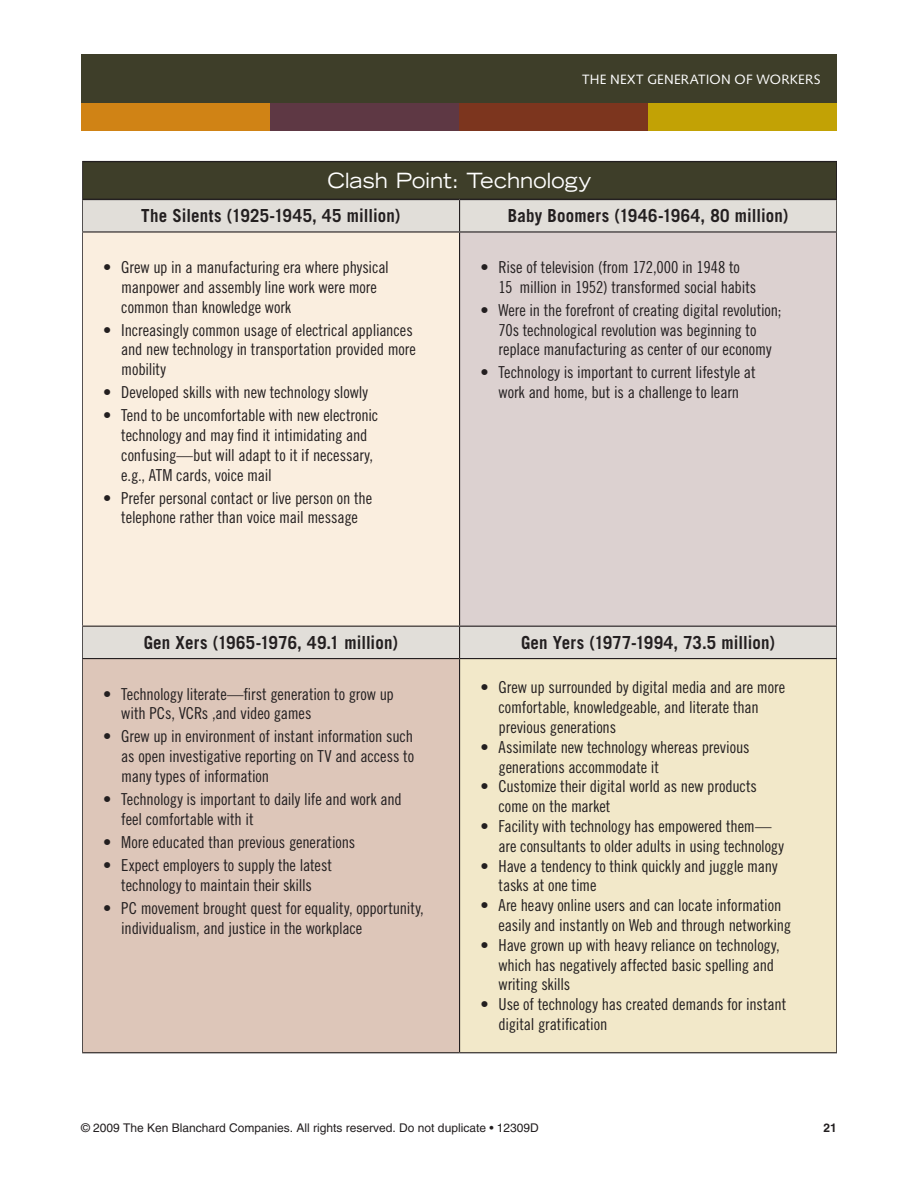
<style>
.page{position:relative;width:918px;height:1188px;background:#fff}
.page>*{position:absolute;margin:0;border:0;box-sizing:border-box;transform-origin:0 0}
.t1{font:expanded 21px "Trade Gothic LT Std";letter-spacing:.005em;color:#fff;scale:.94 1}
.t2{font:700 18px "Trade Gothic LT Std";letter-spacing:.01em;color:#231f20;scale:.94 1}
.t3{font:16.5px/19.8px "Trade Gothic LT Std Cn 18";letter-spacing:-.01em;color:#231f20}
.t4{font:13.5px "Syntax LT Std";letter-spacing:.015em;color:#fff}
.t5{font:12px "Helvetica LT Std";color:#231f20}
.t6{font:700 12px "Helvetica LT Std";color:#231f20}
</style>
<div class="page">
<div style="left:82px;top:161px;width:755px;height:38px;background:#3e3e29"></div>
<div style="left:83px;top:200px;width:753px;height:458px;background:#e1ded9"></div>
<div style="left:82px;top:232px;width:378px;height:394px;background:#faeedf"></div>
<div style="left:460px;top:232px;width:377px;height:394px;background:#dcd1d0"></div>
<div style="left:82px;top:659px;width:378px;height:394px;background:#ddc6b9"></div>
<div style="left:460px;top:659px;width:377px;height:394px;background:#f2e8c9"></div>
<hr style="left:82px;top:199px;width:378px;height:1px;background:#231f20">
<hr style="left:460px;top:199px;width:378px;height:1px;background:#231f20">
<hr style="left:459px;top:200px;width:1px;height:31px;background:#231f20">
<hr style="left:82px;top:231px;width:378px;height:2px;background:#231f20">
<hr style="left:460px;top:231px;width:377px;height:2px;background:#231f20">
<hr style="left:459px;top:233px;width:1px;height:393px;background:#231f20">
<hr style="left:82px;top:626px;width:378px;height:1px;background:#231f20">
<hr style="left:460px;top:626px;width:377px;height:1px;background:#231f20">
<hr style="left:459px;top:627px;width:1px;height:31px;background:#231f20">
<hr style="left:82px;top:658px;width:378px;height:1px;background:#231f20">
<hr style="left:460px;top:658px;width:377px;height:1px;background:#231f20">
<hr style="left:459px;top:659px;width:1px;height:393px;background:#231f20">
<hr style="left:82px;top:1052px;width:378px;height:1px;background:#231f20">
<hr style="left:460px;top:1052px;width:377px;height:1px;background:#231f20">
<div style="left:81px;top:102px;width:189px;height:29px;background:#d08315"></div>
<div style="left:270px;top:102px;width:189px;height:29px;background:#5e3844"></div>
<div style="left:459px;top:102px;width:189px;height:29px;background:#7c351e"></div>
<div style="left:648px;top:102px;width:189px;height:29px;background:#c2a205"></div>
<div style="left:81px;top:54px;width:756px;height:49px;background:#3e3e29"></div>
<p class="t4" style="left:582px;top:71px;width:240px">THE NEXT GENERATION OF WORKERS</p>
<p class="t1" style="left:327px;top:167px;width:283px">Clash Point: Technology</p>
<p class="t2" style="left:141px;top:205px;width:277px">The Silents (1925-1945, 45 million)</p>
<p class="t2" style="left:508px;top:205px;width:300px">Baby Boomers (1946-1964, 80 million)</p>
<p class="t3" style="left:121px;top:257px;width:269px;text-indent:-18px">• Grew up in a manufacturing era where physical manpower and assembly line work were more common than knowledge work</p>
<p class="t3" style="left:121px;top:320px;width:296px;text-indent:-18px">• Increasingly common usage of electrical appliances and new technology in transportation provided more mobility</p>
<p class="t3" style="left:103px;top:382px;width:266px">• Developed skills with new technology slowly</p>
<p class="t3" style="left:121px;top:405px;width:259px;text-indent:-18px">• Tend to be uncomfortable with new electronic technology and may find it intimidating and confusing—but will adapt to it if necessary, e.g., ATM cards, voice mail</p>
<p class="t3" style="left:103px;top:488px;width:270px;text-align:center">• Prefer personal contact or live person on the telephone rather than voice mail message</p>
<p class="t3" style="left:499px;top:257px;width:259px;text-indent:-18px">• Rise of television (from 172,000 in 1948 to<br>15 million in 1952) transformed social habits</p>
<p class="t3" style="left:481px;top:300px;width:302px;text-align:center">• Were in the forefront of creating digital revolution;<br>70s technological revolution was beginning to replace manufacturing as center of our economy</p>
<p class="t3" style="left:481px;top:362px;width:277px;text-align:center">• Technology is important to current lifestyle at work and home, but is a challenge to learn</p>
<p class="t2" style="left:144px;top:631px;width:272px">Gen Xers (1965-1976, 49.1 million)</p>
<p class="t2" style="left:521px;top:631px;width:272px">Gen Yers (1977-1994, 73.5 million)</p>
<p class="t3" style="left:121px;top:684px;width:274px;text-indent:-18px">• Technology literate—first generation to grow up with PCs, VCRs ,and video games</p>
<p class="t3" style="left:121px;top:726px;width:294px;text-align:justify;text-indent:-18px">• Grew up in environment of instant information such as open investigative reporting on TV and access to many types of information</p>
<p class="t3" style="left:121px;top:789px;width:282px;text-indent:-18px">• Technology is important to daily life and work and feel comfortable with it</p>
<p class="t3" style="left:103px;top:832px;width:253px">• More educated than previous generations</p>
<p class="t3" style="left:103px;top:855px;width:230px;text-align:center">• Expect employers to supply the latest technology to maintain their skills</p>
<p class="t3" style="left:121px;top:898px;width:304px;text-indent:-18px">• PC movement brought quest for equality, opportunity, individualism, and justice in the workplace</p>
<p class="t3" style="left:499px;top:677px;width:288px;text-indent:-18px">• Grew up surrounded by digital media and are more comfortable, knowledgeable, and literate than previous generations</p>
<p class="t3" style="left:499px;top:737px;width:252px;text-indent:-18px">• Assimilate new technology whereas previous generations accommodate it</p>
<p class="t3" style="left:499px;top:776px;width:260px;text-indent:-18px">• Customize their digital world as new products come on the market</p>
<p class="t3" style="left:499px;top:816px;width:287px;text-indent:-18px">• Facility with technology has empowered them— are consultants to older adults in using technology</p>
<p class="t3" style="left:499px;top:856px;width:280px;text-indent:-18px">• Have a tendency to think quickly and juggle many tasks at one time</p>
<p class="t3" style="left:499px;top:895px;width:294px;text-indent:-18px">• Are heavy online users and can locate information easily and instantly on Web and through networking</p>
<p class="t3" style="left:499px;top:935px;width:283px;text-indent:-18px">• Have grown up with heavy reliance on technology, which has negatively affected basic spelling and writing skills</p>
<p class="t3" style="left:499px;top:994px;width:289px;text-indent:-18px">• Use of technology has created demands for instant digital gratification</p>
<p class="t5" style="left:81px;top:1121px;width:459px">© 2009 The Ken Blanchard Companies. All rights reserved. Do not duplicate • 12309D</p>
<p class="t6" style="left:824px;top:1121px;width:7px">21</p>
</div>
